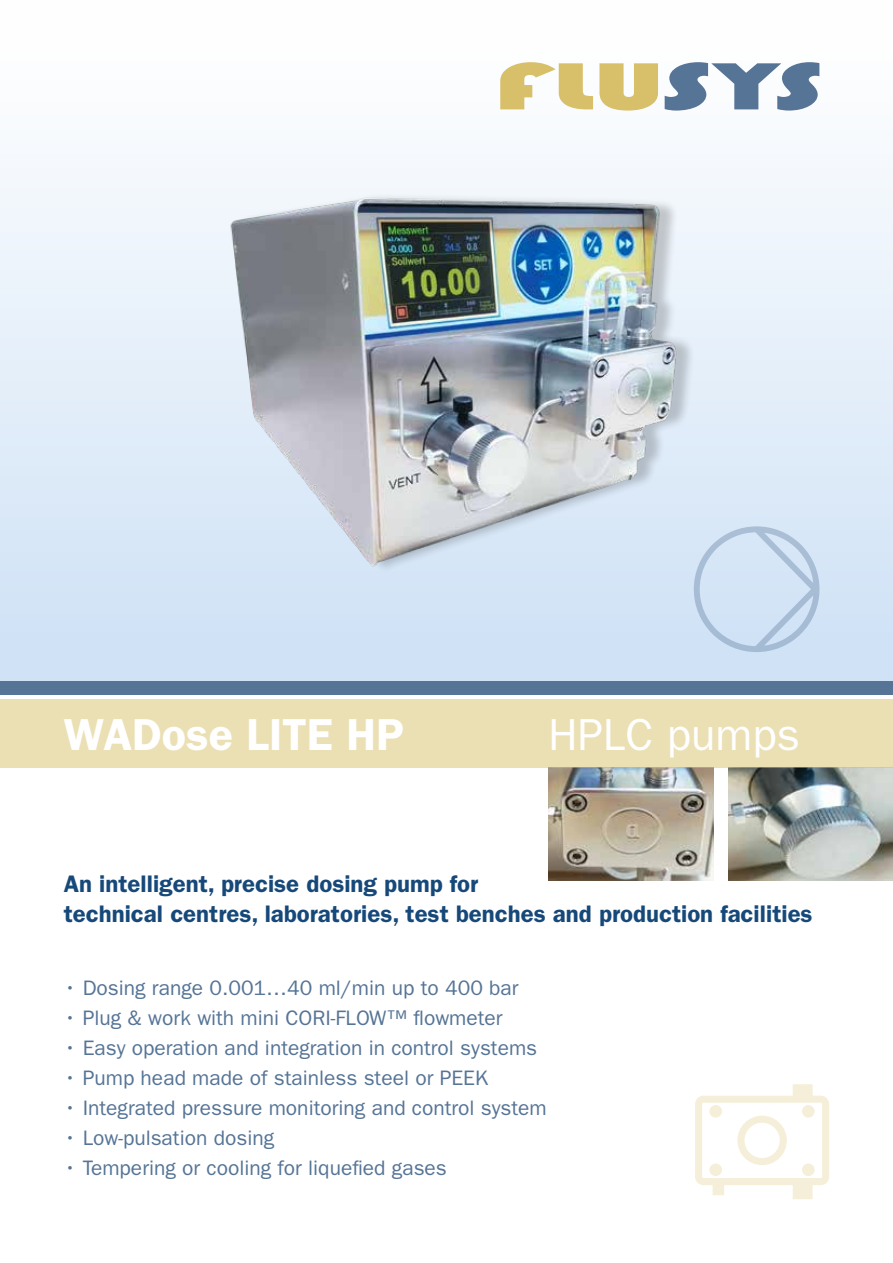
<style>
.page{position:relative;width:893px;height:1263px;background:#fff}
.page>*{position:absolute;margin:0;border:0;box-sizing:border-box;transform-origin:0 0}
.t1{font:600 45px "Franklin Gothic";color:#fff}
.t2{font:45px "Franklin Gothic";color:#fff}
.t3{font:600 24px/30px "Franklin Gothic";color:#164979}
.t4{font:21px "Franklin Gothic";color:#557496}
.s1{font-family:"Frutiger";font-weight:300}
</style>
<div class="page">
<img style="left:729px;top:768px;width:164px;height:112px">
<img style="left:549px;top:768px;width:165px;height:112px">
<div style="left:0;top:0;width:893px;height:690px;background:linear-gradient(to bottom,#fff,#cde0f5)"></div>
<svg style="left:500px;top:62px;width:93px;height:47px"></svg>
<svg style="left:599px;top:63px;width:59px;height:48px"></svg>
<svg style="left:665px;top:62px;width:154px;height:49px"></svg>
<svg style="left:694px;top:526px;width:125px;height:126px;background:#cadcef"></svg>
<img style="left:110px;top:175px;width:626px;height:469px">
<div style="left:0;top:699px;width:893px;height:69px;background:#ebdfb4"></div>
<div style="left:0;top:681px;width:893px;height:13px;background:#557496"></div>
<svg style="left:695px;top:1084px;width:134px;height:115px"></svg>
<svg style="left:709px;top:1163px;width:13px;height:13px"></svg>
<div style="left:709px;top:1105px;width:13px;height:13px;background:#f5efda;border-radius:50%"></div>
<div style="left:802px;top:1105px;width:13px;height:13px;background:#f5efda;border-radius:50%"></div>
<div style="left:802px;top:1163px;width:13px;height:13px;background:#f5efda;border-radius:50%"></div>
<h1 class="t1" style="left:64px;top:708px;width:342px">WADose LITE HP</h1>
<h1 class="t2" style="left:548px;top:709px;width:253px">HPLC pumps</h1>
<p class="t3" style="left:64px;top:868px;width:750px">An intelligent, precise dosing pump for<br>technical centres, laboratories, test benches and production facilities</p>
<p class="t4" style="left:64px;top:975px;width:456px">• Dosing range 0.001…40 ml/min up to 400 bar</p>
<p class="t4" style="left:64px;top:1005px;width:440px">• Plug &amp; work with mini CORI-FLOW<span class="s1">™</span> flowmeter</p>
<p class="t4" style="left:64px;top:1035px;width:475px">• Easy operation and integration in control systems</p>
<p class="t4" style="left:64px;top:1065px;width:426px">• Pump head made of stainless steel or PEEK</p>
<p class="t4" style="left:64px;top:1095px;width:485px">• Integrated pressure monitoring and control system</p>
<p class="t4" style="left:64px;top:1125px;width:212px">• Low-pulsation dosing</p>
<p class="t4" style="left:64px;top:1155px;width:385px">• Tempering or cooling for liquefied gases</p>
</div>
